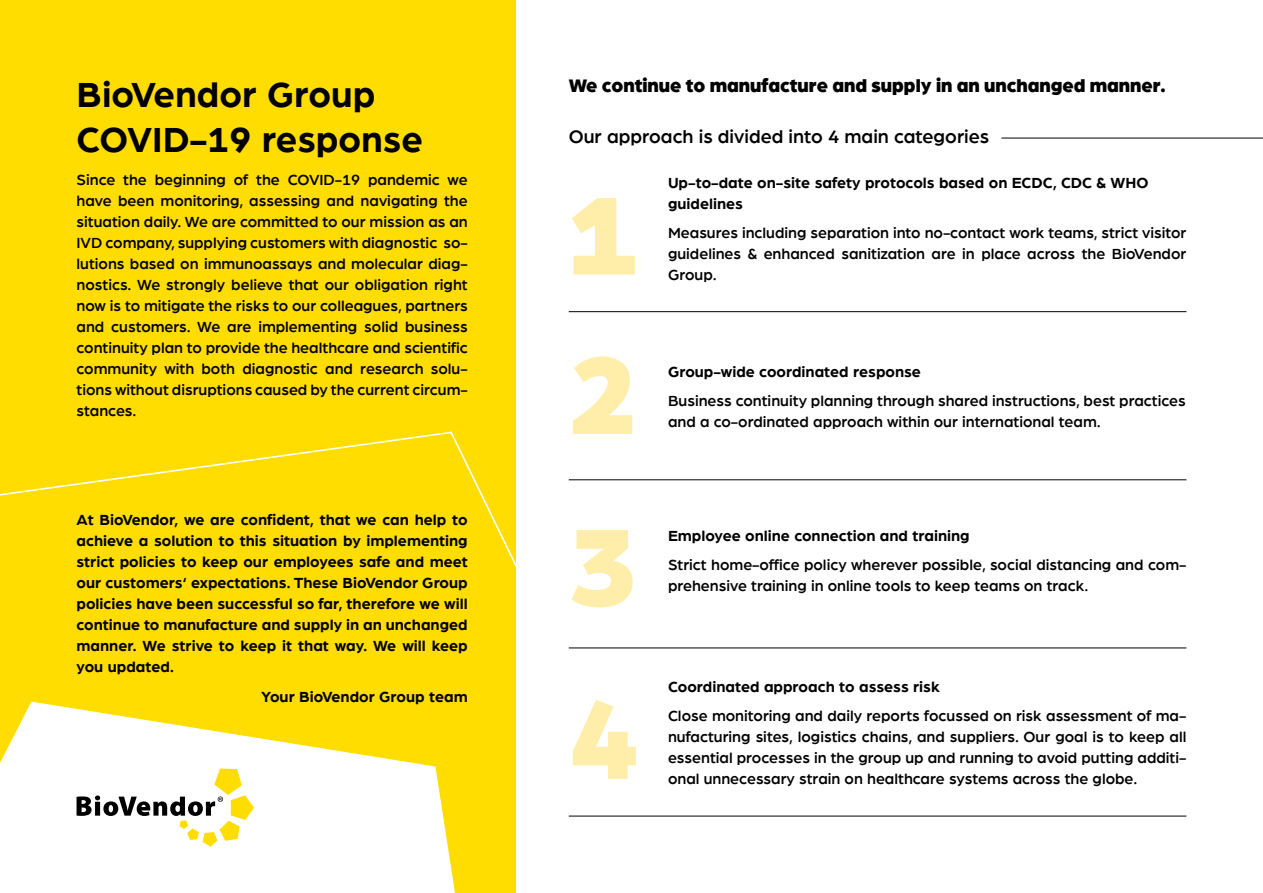
<style>
.page{position:relative;width:1263px;height:893px;background:#fff}
.page>*{position:absolute;margin:0;border:0;box-sizing:border-box;transform-origin:0 0}
.t1{font:900 117.75px/159.4px "Arboria";color:#fea}
.t2{font:700 37.5px/45px "Arboria";color:#000}
.t3{font:900 19.5px "Arboria";color:#000}
.t4{font:500 19.5px "Arboria";color:#000}
.t5{font:500 15.75px/21px "Arboria";color:#000;text-align:justify}
.t6{font:700 15.75px/21px "Arboria";color:#000}
</style>
<div class="page">
<div style="left:0;top:0;width:515px;height:893px;background:#fd0"></div>
<svg style="left:0;top:431px;width:658px;height:462px"></svg>
<svg style="left:0;top:702px;width:498px;height:191px;fill:#fff"></svg>
<hr style="left:1001px;top:138px;width:262px;height:1px;background:#000">
<hr style="left:569px;top:311px;width:617px;height:1px;background:#000">
<hr style="left:569px;top:479px;width:617px;height:1px;background:#000">
<hr style="left:569px;top:648px;width:617px;height:1px;background:#000">
<hr style="left:569px;top:816px;width:617px;height:1px;background:#000">
<svg style="left:77px;top:768px;width:177px;height:79px;background:#e5e2cb"></svg>
<h2 class="t2" style="left:77px;top:69px;width:348px">BioVendor Group<br>COVID-19 response</h2>
<p class="t5" style="left:77px;top:169px;width:393px">Since the beginning of the COVID-19 pandemic we have been monitoring, assessing and navigating the situation daily. We are committed to our mission as an IVD company, supplying customers with diagnostic so&shy;lutions based on immunoassays and molecular diag&shy;nostics. We strongly believe that our obligation right now is to mitigate the risks to our colleagues, partners and customers. We are implementing solid business continuity plan to provide the healthcare and scientific community with both diagnostic and research solu&shy;tions without disruptions caused by the current circum&shy;stances.</p>
<p class="t6" style="left:77px;top:508px;width:393px;text-align:justify">At BioVendor, we are confident, that we can help to achieve a solution to this situation by implementing strict policies to keep our employees safe and meet our customers‘ expectations. These BioVendor Group policies have been successful so far, therefore we will continue to manufacture and supply in an unchanged manner. We strive to keep it that way. We will keep you updated.</p>
<p class="t6" style="left:261px;top:685px;width:208px">Your BioVendor Group team</p>
<p class="t3" style="left:569px;top:72px;width:599px">We continue to manufacture and supply in an unchanged manner.</p>
<p class="t4" style="left:569px;top:123px;width:422px">Our approach is divided into 4 main categories</p>
<p class="t6" style="left:668px;top:171px;width:482px">Up-to-date on-site safety protocols based on ECDC, CDC &amp; WHO guidelines</p>
<p class="t5" style="left:668px;top:222px;width:520px">Measures including separation into no-contact work teams, strict visitor guidelines &amp; enhanced sanitization are in place across the BioVendor Group.</p>
<h1 class="t1" style="left:569px;top:146px;width:71px">1<br>2</h1>
<p class="t6" style="left:668px;top:360px;width:254px">Group-wide coordinated response</p>
<p class="t5" style="left:668px;top:390px;width:519px">Business continuity planning through shared instructions, best practices and a co-ordinated approach within our international team.</p>
<h1 class="t1" style="left:569px;top:472px;width:71px;line-height:172.5px">3<br>4</h1>
<p class="t6" style="left:668px;top:524px;width:303px">Employee online connection and training</p>
<p class="t5" style="left:668px;top:553px;width:520px">Strict home-office policy wherever possible, social distancing and com&shy;prehensive training in online tools to keep teams on track.</p>
<p class="t6" style="left:668px;top:675px;width:274px">Coordinated approach to assess risk</p>
<p class="t5" style="left:668px;top:705px;width:520px">Close monitoring and daily reports focussed on risk assessment of ma&shy;nufacturing sites, logistics chains, and suppliers. Our goal is to keep all essential processes in the group up and running to avoid putting additi&shy;onal unnecessary strain on healthcare systems across the globe.</p>
</div>
